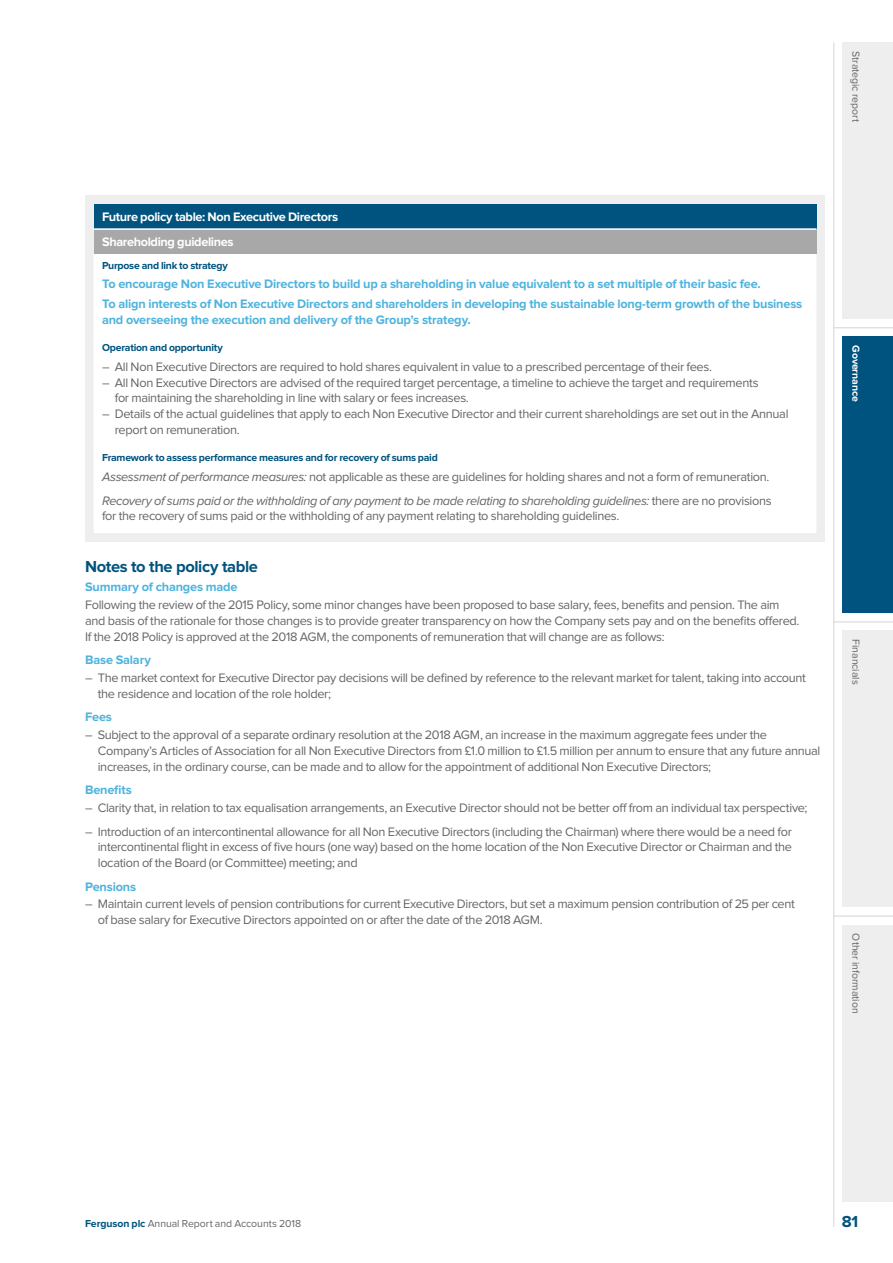
<style>
.page{position:relative;width:893px;height:1263px;background:#fff}
.page>*{position:absolute;margin:0;border:0;box-sizing:border-box;transform-origin:0 0}
.t1{font:700 16.5px "Proxima Nova";letter-spacing:-.025em;color:#00537e}
.t2{font:12.75px/15.8px "Proxima Nova";letter-spacing:-.025em;color:#646569}
.t3{font:700 12.75px/19.6px "Proxima Nova";letter-spacing:-.015em;color:#4fb3dd}
.t4{font:italic 12.75px/23.7px "Proxima Nova";letter-spacing:-.03em;color:#646569}
.t5{font:700 12.75px/24.9px "Proxima Nova";letter-spacing:-.03em;color:#fff}
.t6{font:700 10.5px "Proxima Nova";letter-spacing:-.025em;color:#00537e}
.t7{font:10.5px "Proxima Nova";letter-spacing:-.005em;color:#646569}
.t8{font:700 10.5px "Proxima Nova";letter-spacing:-.01em;color:#fff}
.s1{font-style:normal}
.s2{font-weight:700;color:#00537e}
</style>
<div class="page">
<div style="left:85px;top:196px;width:740px;height:346px;background:#eee"></div>
<div style="left:94px;top:204px;width:722px;height:25px;background:#00537e"></div>
<div style="left:94px;top:229px;width:722px;height:25px;background:#a8a8a9"></div>
<div style="left:94px;top:254px;width:722px;height:279px;background:#fff"></div>
<hr style="left:94px;top:228px;width:722px;height:2px;background:#fff">
<hr style="left:94px;top:336px;width:722px;height:1px;background:#fff">
<hr style="left:94px;top:446px;width:722px;height:1px;background:#fff">
<div style="left:842px;top:43px;width:51px;height:276px;background:#eee"></div>
<div style="left:842px;top:337px;width:51px;height:276px;background:#00537e"></div>
<div style="left:842px;top:631px;width:51px;height:276px;background:#eee"></div>
<div style="left:842px;top:925px;width:51px;height:276px;background:#eee"></div>
<hr style="left:833px;top:43px;width:1px;height:1184px;background:#d4d4d5">
<hr style="left:833px;top:327px;width:60px;height:1px;background:#d4d4d5">
<hr style="left:833px;top:621px;width:60px;height:1px;background:#d4d4d5">
<hr style="left:833px;top:916px;width:60px;height:1px;background:#d4d4d5">
<p class="t7" style="left:861px;top:51px;width:72px;rotate:90deg">Strategic report</p>
<p class="t5" style="left:102px;top:204px;width:238px">Future policy table: Non Executive Directors<br>Shareholding guidelines</p>
<p class="t6" style="left:102px;top:260px;width:127px">Purpose and link to strategy</p>
<p class="t3" style="left:102px;top:275px;width:702px">To encourage Non Executive Directors to build up a shareholding in value equivalent to a set multiple of their basic fee.<br>To align interests of Non Executive Directors and shareholders in developing the sustainable long-term growth of the business</p>
<p class="t3" style="left:102px;top:310px;width:370px">and overseeing the execution and delivery of the Group’s strategy.</p>
<p class="t6" style="left:102px;top:343px;width:122px">Operation and opportunity</p>
<p class="t2" style="left:102px;top:359px;width:611px">– All Non Executive Directors are required to hold shares equivalent in value to a prescribed percentage of their fees.</p>
<p class="t2" style="left:115px;top:375px;width:645px;text-indent:-13px">– All Non Executive Directors are advised of the required target percentage, a timeline to achieve the target and requirements for maintaining the shareholding in line with salary or fees increases.</p>
<p class="t2" style="left:115px;top:407px;width:675px;text-indent:-13px">– Details of the actual guidelines that apply to each Non Executive Director and their current shareholdings are set out in the Annual report on remuneration.</p>
<p class="t6" style="left:102px;top:453px;width:337px">Framework to assess performance measures and for recovery of sums paid</p>
<p class="t4" style="left:102px;top:465px;width:671px">Assessment of performance measures: <span class="s1">not applicable as these are guidelines for holding shares and not a form of remuneration.<br></span>Recovery of sums paid or the withholding of any payment to be made relating to shareholding guidelines: <span class="s1">there are no provisions</span></p>
<p class="t2" style="left:102px;top:509px;width:519px">for the recovery of sums paid or the withholding of any payment relating to shareholding guidelines.</p>
<p class="t1" style="left:85px;top:559px;width:174px">Notes to the policy table</p>
<p class="t3" style="left:85px;top:578px;width:154px">Summary of changes made</p>
<p class="t2" style="left:85px;top:598px;width:716px">Following the review of the 2015 Policy, some minor changes have been proposed to base salary, fees, benefits and pension. The aim and basis of the rationale for those changes is to provide greater transparency on how the Company sets pay and on the benefits offered.<br>If the 2018 Policy is approved at the 2018 AGM, the components of remuneration that will change are as follows:</p>
<p class="t3" style="left:85px;top:651px;width:67px">Base Salary</p>
<p class="t2" style="left:98px;top:670px;width:710px;text-indent:-13px">– The market context for Executive Director pay decisions will be defined by reference to the relevant market for talent, taking into account the residence and location of the role holder;</p>
<p class="t3" style="left:85px;top:708px;width:28px">Fees</p>
<p class="t2" style="left:98px;top:727px;width:724px;text-indent:-13px">– Subject to the approval of a separate ordinary resolution at the 2018 AGM, an increase in the maximum aggregate fees under the<br>Company’s Articles of Association for all Non Executive Directors from £1.0 million to £1.5 million per annum to ensure that any future annual increases, in the ordinary course, can be made and to allow for the appointment of additional Non Executive Directors;</p>
<p class="t3" style="left:85px;top:781px;width:48px">Benefits</p>
<p class="t2" style="left:85px;top:800px;width:724px">– Clarity that, in relation to tax equalisation arrangements, an Executive Director should not be better off from an individual tax perspective;</p>
<p class="t2" style="left:98px;top:824px;width:696px;text-align:justify;text-indent:-13px">– Introduction of an intercontinental allowance for all Non Executive Directors (including the Chairman) where there would be a need for intercontinental flight in excess of five hours (one way) based on the home location of the Non Executive Director or Chairman and the location of the Board (or Committee) meeting; and</p>
<p class="t3" style="left:85px;top:877px;width:53px">Pensions</p>
<p class="t2" style="left:98px;top:897px;width:699px;text-indent:-13px">– Maintain current levels of pension contributions for current Executive Directors, but set a maximum pension contribution of 25 per cent of base salary for Executive Directors appointed on or after the date of the 2018 AGM.</p>
<p class="t8" style="left:861px;top:345px;width:58px;rotate:90deg">Governance</p>
<p class="t7" style="left:861px;top:639px;width:47px;rotate:90deg">Financials</p>
<p class="t7" style="left:861px;top:933px;width:81px;rotate:90deg">Other information</p>
<p class="t7" style="left:85px;top:1218px;width:218px"><span class="s2">Ferguson plc</span> Annual Report and Accounts 2018</p>
<p class="t1" style="left:842px;top:1214px;width:18px">81</p>
</div>
